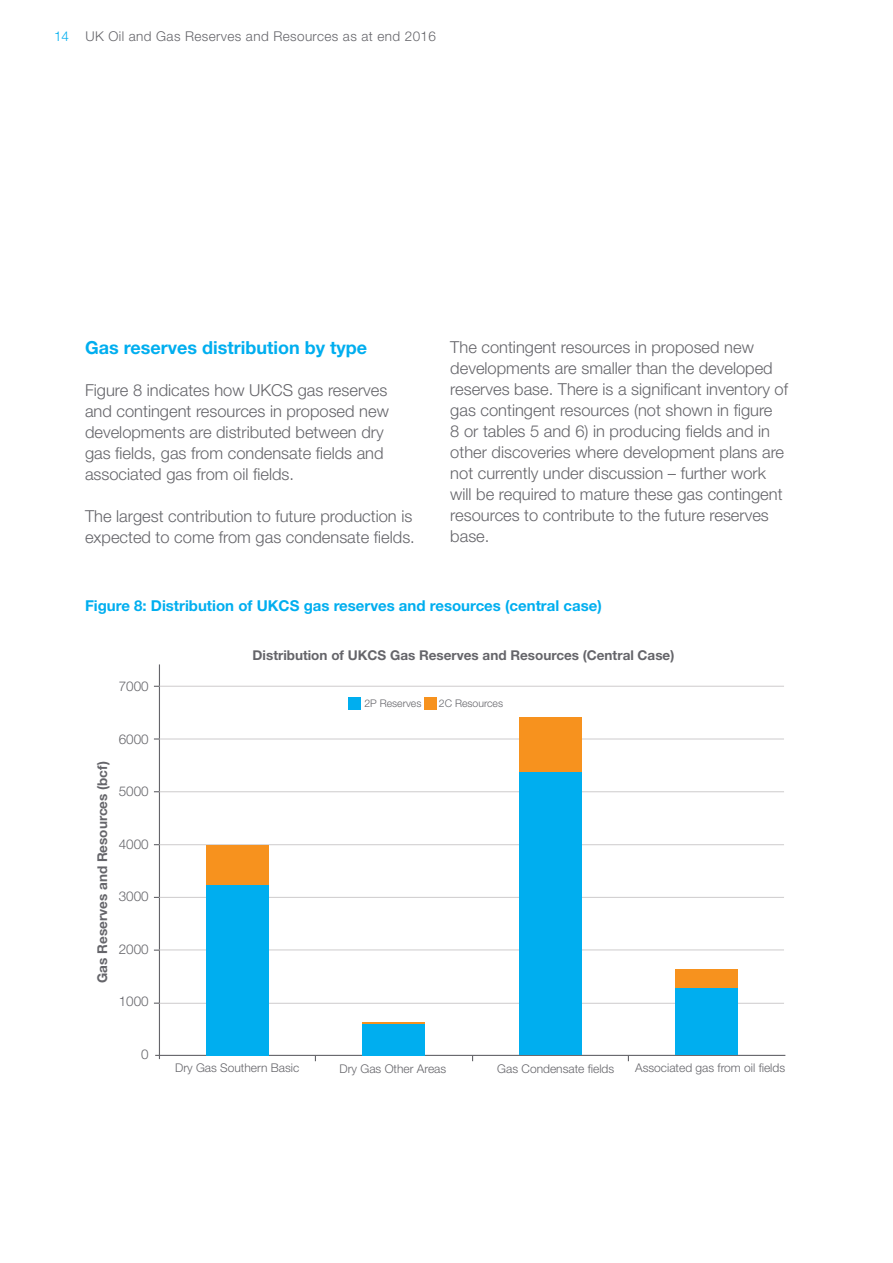
<style>
.page{position:relative;width:893px;height:1263px;background:#fff}
.page>*{position:absolute;margin:0;border:0;box-sizing:border-box;transform-origin:0 0}
.t1{font:700 18px "Helvetica Neue";color:#00aeef}
.t2{font:300 16.5px/21px "Helvetica Neue";color:#65656a}
.t3{font:700 15px "Helvetica Neue";color:#00aeef}
.t4{font:700 13.5px "Helvetica Neue";color:#65656a}
.t5{font:300 13.5px "Helvetica Neue";letter-spacing:.03em;color:#65656a}
.t6{font:300 12px "Helvetica Neue";color:#65656a}
.t7{font:300 10.5px "Helvetica Neue";color:#65656a}
.s1{color:#00aeef}
</style>
<div class="page">
<hr style="left:159px;top:664px;width:1px;height:395px;background:#65656a">
<hr style="left:155px;top:1055px;width:630px;height:1px;background:#65656a">
<div style="left:362px;top:1024px;width:63px;height:31px;background:#00aeef"></div>
<hr style="left:362px;top:1022px;width:63px;height:2px;background:#f7921e">
<hr style="left:159px;top:686px;width:625px;height:1px;background:#d3d1d2">
<hr style="left:159px;top:738px;width:625px;height:1px;background:#d3d1d2">
<hr style="left:159px;top:791px;width:625px;height:1px;background:#d3d1d2">
<hr style="left:159px;top:844px;width:625px;height:1px;background:#d3d1d2">
<hr style="left:159px;top:897px;width:625px;height:1px;background:#d3d1d2">
<hr style="left:159px;top:949px;width:625px;height:1px;background:#d3d1d2">
<hr style="left:159px;top:1003px;width:625px;height:1px;background:#d3d1d2">
<div style="left:206px;top:885px;width:63px;height:171px;background:#00aeef"></div>
<div style="left:206px;top:845px;width:63px;height:40px;background:#f7921e"></div>
<div style="left:519px;top:772px;width:63px;height:283px;background:#00aeef"></div>
<div style="left:519px;top:718px;width:63px;height:54px;background:#f7921e"></div>
<div style="left:675px;top:988px;width:63px;height:67px;background:#00aeef"></div>
<div style="left:675px;top:969px;width:63px;height:19px;background:#f7921e"></div>
<div style="left:348px;top:697px;width:13px;height:13px;background:#00aeef"></div>
<div style="left:424px;top:697px;width:12px;height:13px;background:#f7921e"></div>
<p class="t5" style="left:54px;top:28px;width:383px"><span class="s1">14</span> UK Oil and Gas Reserves and Resources as at end 2016</p>
<p class="t1" style="left:85px;top:337px;width:284px">Gas reserves distribution by type</p>
<p class="t2" style="left:85px;top:379px;width:305px">Figure 8 indicates how UKCS gas reserves and contingent resources in proposed new developments are distributed between dry gas fields, gas from condensate fields and associated gas from oil fields.</p>
<p class="t2" style="left:85px;top:506px;width:331px">The largest contribution to future production is expected to come from gas condensate fields.</p>
<p class="t2" style="left:450px;top:336px;width:339px">The contingent resources in proposed new developments are smaller than the developed reserves base. There is a significant inventory of gas contingent resources (not shown in figure<br>8 or tables 5 and 6) in producing fields and in other discoveries where development plans are not currently under discussion – further work will be required to mature these gas contingent resources to contribute to the future reserves base.</p>
<p class="t3" style="left:85px;top:597px;width:518px">Figure 8: Distribution of UKCS gas reserves and resources (central case)</p>
<p class="t4" style="left:253px;top:647px;width:423px">Distribution of UKCS Gas Reserves and Resources (Central Case)</p>
<p class="t5" style="left:119px;top:678px;width:32px">7000</p>
<p class="t4" style="left:94px;top:983px;width:223px;rotate:-90deg">Gas Reserves and Resources (bcf)</p>
<p class="t5" style="left:119px;top:731px;width:32px">6000</p>
<p class="t5" style="left:119px;top:783px;width:32px">5000</p>
<p class="t5" style="left:119px;top:836px;width:32px">4000</p>
<p class="t5" style="left:119px;top:888px;width:32px">3000</p>
<p class="t5" style="left:119px;top:941px;width:32px">2000</p>
<p class="t5" style="left:119px;top:993px;width:32px">1000</p>
<p class="t5" style="left:141px;top:1046px;width:9px">0</p>
<p class="t7" style="left:364px;top:697px;width:58px">2P Reserves</p>
<p class="t7" style="left:439px;top:697px;width:66px">2C Resources</p>
<p class="t6" style="left:175px;top:1061px;width:126px">Dry Gas Southern Basic</p>
<p class="t6" style="left:340px;top:1061px;width:108px">Dry Gas Other Areas</p>
<p class="t6" style="left:497px;top:1061px;width:118px">Gas Condensate fields</p>
<p class="t6" style="left:635px;top:1060px;width:152px">Associated gas from oil fields</p>
</div>
